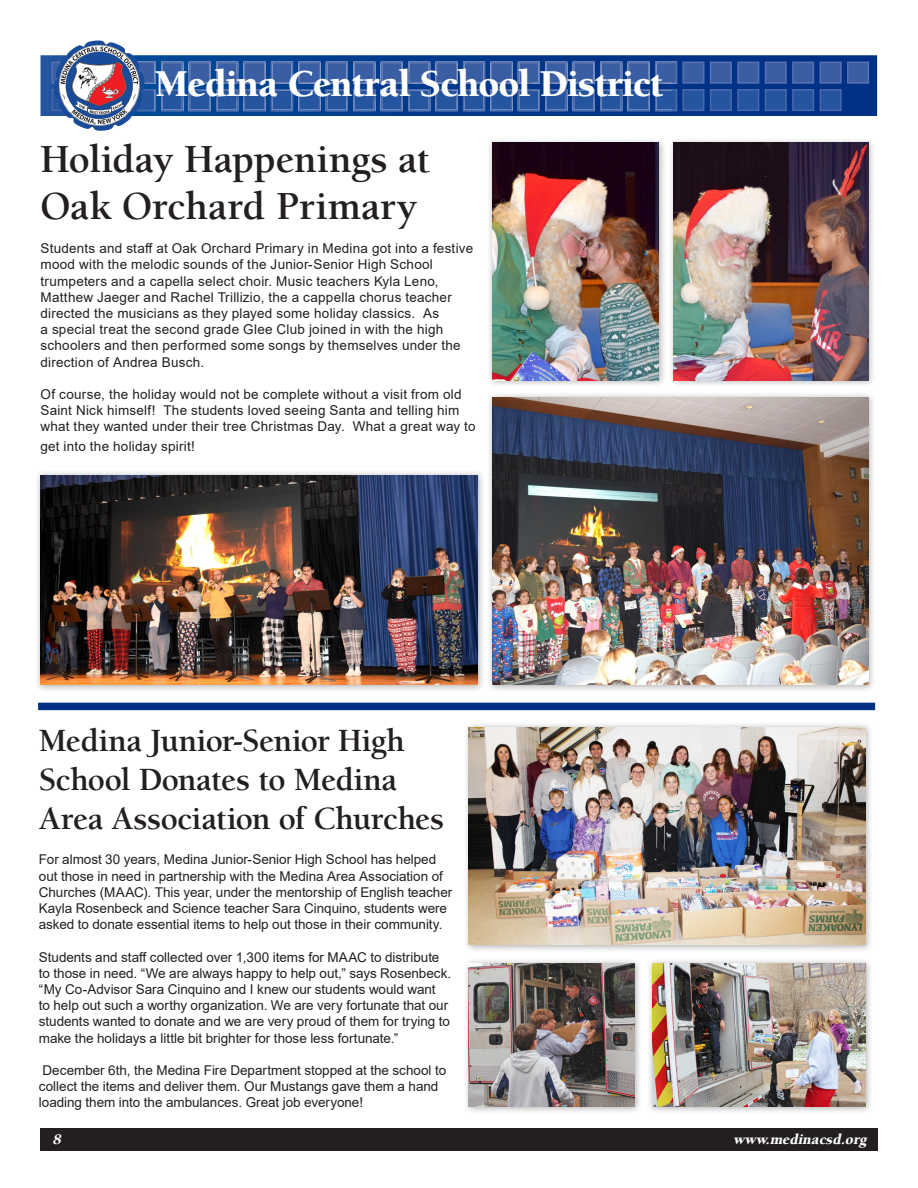
<style>
.page{position:relative;width:918px;height:1188px;background:#fff}
.page>*{position:absolute;margin:0;border:0;box-sizing:border-box;transform-origin:0 0}
.t1{font:700 40.5px/46.5px "Berkeley";color:#231f20}
.t2{font:900 39px "Berkeley";letter-spacing:-.025em;color:#fff}
.t3{font:700 33px/39px "Berkeley";letter-spacing:-.015em;color:#231f20}
.t4{font:italic 900 15px "Berkeley";color:#fff}
.t5{font:13.5px/16.2px "Arial";color:#231f20}
.t6{font:13.5px/16.2px "Arial";letter-spacing:.02em;color:#231f20}
</style>
<div class="page">
<div style="left:40px;top:1129px;width:838px;height:22px;background:#231f20"></div>
<img style="left:40px;top:55px;width:837px;height:61px">
<svg style="left:189px;top:62px;width:49px;height:1px"></svg>
<svg style="left:244px;top:62px;width:76px;height:1px"></svg>
<svg style="left:326px;top:62px;width:49px;height:1px"></svg>
<svg style="left:381px;top:62px;width:49px;height:1px"></svg>
<svg style="left:436px;top:62px;width:76px;height:1px"></svg>
<svg style="left:518px;top:62px;width:49px;height:1px"></svg>
<svg style="left:573px;top:62px;width:49px;height:1px"></svg>
<svg style="left:628px;top:62px;width:131px;height:49px;background:#29529c"></svg>
<svg style="left:765px;top:62px;width:49px;height:49px;background:#2b549d"></svg>
<svg style="left:820px;top:62px;width:49px;height:49px;background:#224c98"></svg>
<img style="left:183px;top:63px;width:489px;height:51px">
<svg style="left:52px;top:40px;width:131px;height:91px"></svg>
<img style="left:153px;top:89px;width:3px;height:22px">
<img style="left:161px;top:63px;width:22px;height:21px">
<img style="left:161px;top:89px;width:22px;height:22px">
<img style="left:189px;top:63px;width:22px;height:21px">
<img style="left:189px;top:89px;width:22px;height:22px">
<img style="left:216px;top:63px;width:22px;height:21px">
<img style="left:216px;top:89px;width:22px;height:22px">
<img style="left:244px;top:63px;width:22px;height:21px">
<img style="left:244px;top:89px;width:22px;height:22px">
<img style="left:271px;top:63px;width:22px;height:21px">
<img style="left:271px;top:89px;width:22px;height:22px">
<img style="left:298px;top:63px;width:22px;height:21px">
<img style="left:298px;top:89px;width:22px;height:22px">
<img style="left:326px;top:63px;width:22px;height:21px">
<img style="left:326px;top:89px;width:22px;height:22px">
<img style="left:353px;top:63px;width:22px;height:21px">
<img style="left:353px;top:89px;width:22px;height:22px">
<img style="left:381px;top:63px;width:22px;height:21px">
<img style="left:381px;top:89px;width:22px;height:22px">
<img style="left:408px;top:63px;width:22px;height:21px">
<img style="left:408px;top:89px;width:22px;height:22px">
<img style="left:436px;top:63px;width:22px;height:21px">
<img style="left:436px;top:89px;width:22px;height:22px">
<img style="left:463px;top:63px;width:22px;height:21px">
<img style="left:463px;top:89px;width:22px;height:22px">
<img style="left:490px;top:63px;width:22px;height:21px">
<img style="left:490px;top:89px;width:22px;height:22px">
<img style="left:518px;top:63px;width:22px;height:21px">
<img style="left:518px;top:89px;width:22px;height:22px">
<img style="left:545px;top:63px;width:22px;height:21px">
<img style="left:545px;top:89px;width:22px;height:22px">
<img style="left:573px;top:63px;width:22px;height:21px">
<img style="left:573px;top:89px;width:22px;height:22px">
<img style="left:600px;top:63px;width:22px;height:21px">
<img style="left:600px;top:89px;width:22px;height:22px">
<img style="left:628px;top:63px;width:22px;height:21px">
<img style="left:628px;top:89px;width:22px;height:22px">
<img style="left:655px;top:63px;width:17px;height:21px">
<img style="left:655px;top:89px;width:17px;height:22px">
<div style="left:487px;top:137px;width:179px;height:251px;background:#231f20;opacity:.35"></div>
<img style="left:492px;top:143px;width:167px;height:237px">
<div style="left:669px;top:137px;width:207px;height:251px;background:#231f20;opacity:.35"></div>
<img style="left:674px;top:143px;width:194px;height:237px">
<div style="left:35px;top:470px;width:450px;height:222px;background:#231f20;opacity:.35"></div>
<img style="left:40px;top:475px;width:437px;height:210px">
<div style="left:487px;top:392px;width:389px;height:300px;background:#231f20;opacity:.35"></div>
<img style="left:492px;top:397px;width:376px;height:288px">
<div style="left:463px;top:722px;width:410px;height:231px;background:#231f20;opacity:.35"></div>
<img style="left:469px;top:727px;width:397px;height:218px">
<div style="left:647px;top:958px;width:226px;height:157px;background:#231f20;opacity:.35"></div>
<img style="left:652px;top:963px;width:214px;height:144px">
<div style="left:463px;top:958px;width:179px;height:157px;background:#231f20;opacity:.35"></div>
<img style="left:469px;top:963px;width:165px;height:144px">
<div style="left:38px;top:703px;width:837px;height:7px;background:#003186"></div>
<h2 class="t2" style="left:155px;top:64px;width:510px">Medina Central School District</h2>
<p class="t1" style="left:40px;top:137px;width:391px">Holiday Happenings at<br>Oak Orchard Primary</p>
<p class="t6" style="left:40px;top:240px;width:434px">Students and staff at Oak Orchard Primary in Medina got into a festive mood with the melodic sounds of the Junior-Senior High School trumpeters and a capella select choir. Music teachers Kyla Leno, Matthew Jaeger and Rachel Trillizio, the a cappella chorus teacher directed the musicians as they played some holiday classics. As<br>a special treat the second grade Glee Club joined in with the high schoolers and then performed some songs by themselves under the direction of Andrea Busch.</p>
<p class="t5" style="left:40px;top:386px;width:437px">Of course, the holiday would not be complete without a visit from old<br>Saint Nick himself! The students loved seeing Santa and telling him what they wanted under their tree Christmas Day. What a great way to</p>
<p class="t5" style="left:40px;top:438px;width:156px">get into the holiday spirit!</p>
<p class="t3" style="left:39px;top:722px;width:407px">Medina Junior-Senior High<br>School Donates to Medina<br>Area Association of Churches</p>
<p class="t5" style="left:39px;top:851px;width:415px">For almost 30 years, Medina Junior-Senior High School has helped out those in need in partnership with the Medina Area Association of Churches (MAAC). This year, under the mentorship of English teacher Kayla Rosenbeck and Science teacher Sara Cinquino, students were asked to donate essential items to help out those in their community.</p>
<p class="t5" style="left:39px;top:949px;width:414px">Students and staff collected over 1,300 items for MAAC to distribute to those in need. “We are always happy to help out,” says Rosenbeck. “My Co-Advisor Sara Cinquino and I knew our students would want<br>to help out such a worthy organization. We are very fortunate that our students wanted to donate and we are very proud of them for trying to make the holidays a little bit brighter for those less fortunate.”</p>
<p class="t5" style="left:39px;top:1062px;width:409px">December 6th, the Medina Fire Department stopped at the school to collect the items and deliver them. Our Mustangs gave them a hand loading them into the ambulances. Great job everyone!</p>
<p class="t4" style="left:52px;top:1131px;width:13px">8</p>
<p class="t4" style="left:733px;top:1131px;width:135px">www.medinacsd.org</p>
</div>
